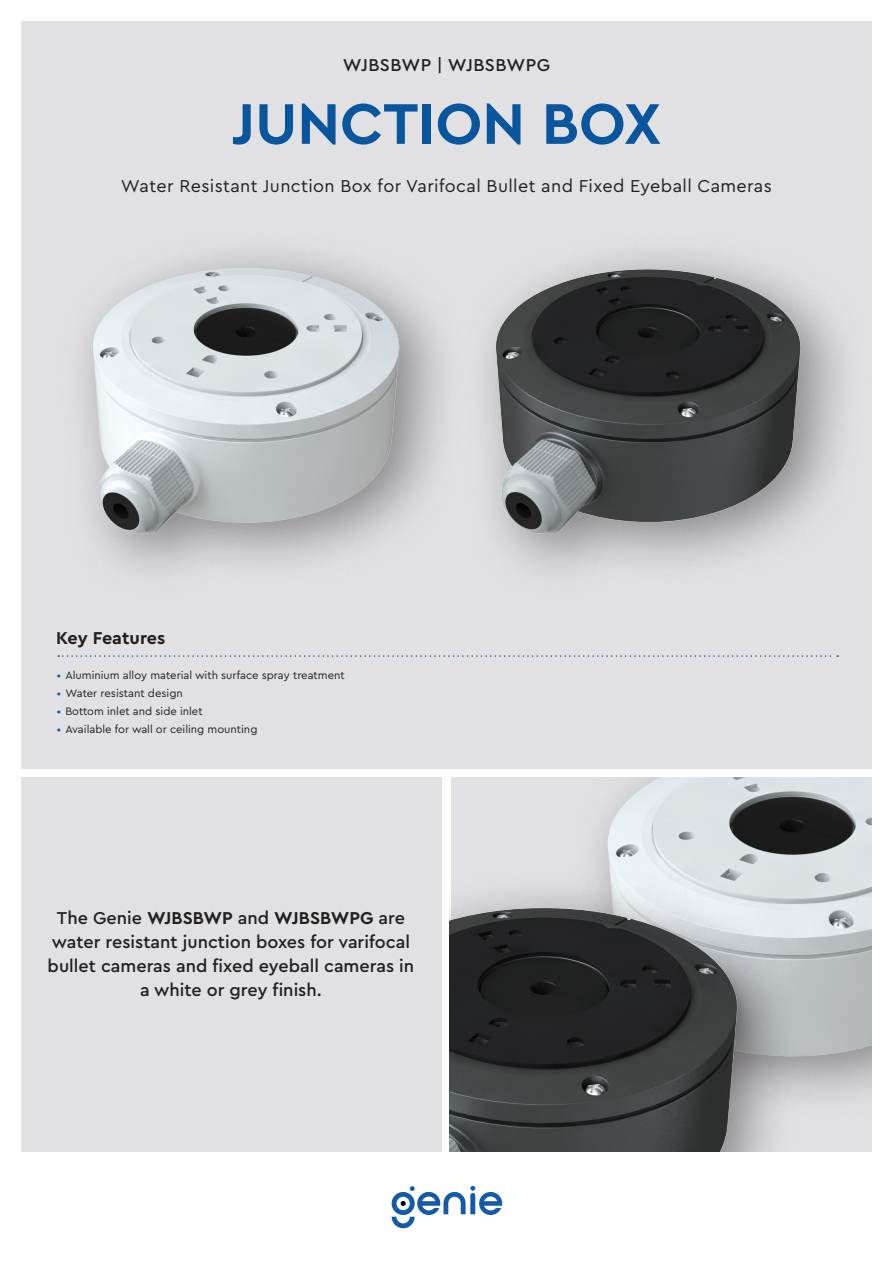
<style>
.page{position:relative;width:893px;height:1263px;background:#fff}
.page>*{position:absolute;margin:0;border:0;box-sizing:border-box;transform-origin:0 0}
.t1{font:700 60px "Cera Pro";color:#09559e}
.t2{font:500 18px/24px "Cera Pro";color:#231f20;text-align:center}
.t3{font:18px "Cera Pro";letter-spacing:.02em;color:#231f20}
.t4{font:500 18px "Cera Pro";letter-spacing:.025em;color:#231f20}
.t5{font:700 18px "Cera Pro";color:#231f20}
.t6{font:11.25px "Cera Pro";color:#231f20}
.s1{color:#09559e}
.s2{font-weight:700}
</style>
<div class="page">
<div style="left:21px;top:21px;width:851px;height:748px;background:#e1e1e4"></div>
<div style="left:21px;top:777px;width:421px;height:374px;background:#e1e1e4"></div>
<svg style="left:392px;top:1186px;width:110px;height:42px"></svg>
<svg style="left:58px;top:655px;width:780px;height:2px"></svg>
<img style="left:81px;top:251px;width:306px;height:322px">
<img style="left:458px;top:777px;width:414px;height:374px">
<img style="left:387px;top:253px;width:459px;height:321px">
<img style="left:450px;top:790px;width:421px;height:361px">
<p class="t4" style="left:343px;top:53px;width:209px">WJBSBWP | WJBSBWPG</p>
<p class="t1" style="left:232px;top:84px;width:431px">JUNCTION BOX</p>
<p class="t3" style="left:121px;top:174px;width:652px">Water Resistant Junction Box for Varifocal Bullet and Fixed Eyeball Cameras</p>
<p class="t5" style="left:56px;top:626px;width:111px">Key Features</p>
<p class="t6" style="left:57px;top:667px;width:289px"><span class="s1">•</span> Aluminium alloy material with surface spray treatment</p>
<p class="t6" style="left:57px;top:685px;width:128px"><span class="s1">•</span> Water resistant design</p>
<p class="t6" style="left:57px;top:703px;width:147px"><span class="s1">•</span> Bottom inlet and side inlet</p>
<p class="t6" style="left:57px;top:721px;width:202px"><span class="s1">•</span> Available for wall or ceiling mounting</p>
<p class="t2" style="left:48px;top:905px;width:368px">The Genie <span class="s2">WJBSBWP</span> and <span class="s2">WJBSBWPG</span> are water resistant junction boxes for varifocal bullet cameras and fixed eyeball cameras in a white or grey finish.</p>
</div>
